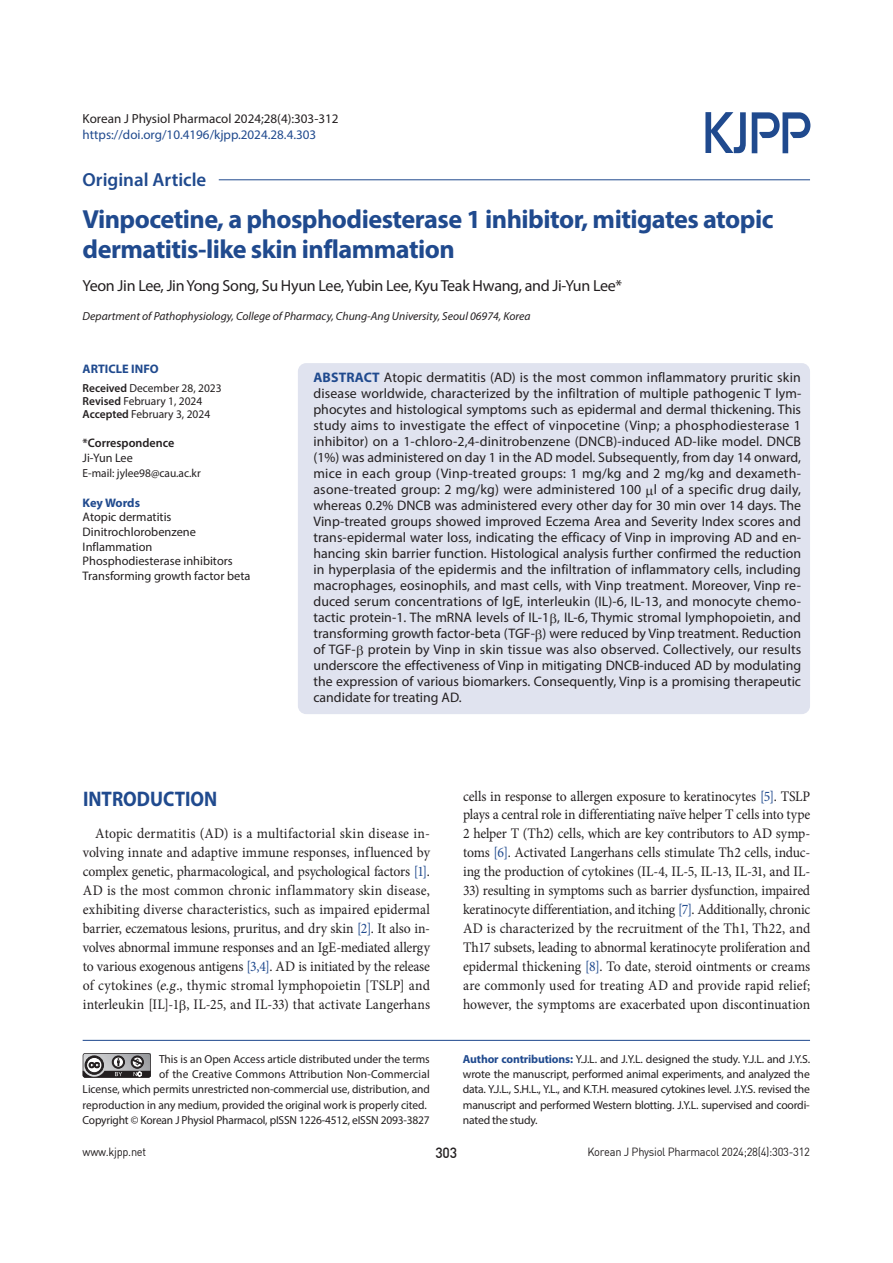
<style>
.page{position:relative;width:893px;height:1263px;background:#fff}
.page>*{position:absolute;margin:0;border:0;box-sizing:border-box;transform-origin:0 0}
.t1{font:700 26.25px/29.1px "Myriad Pro";letter-spacing:-.02em;color:#204a8e}
.t2{font:700 21.15px "Myriad Pro";color:#204a8e;scale:.9 1}
.t3{font:600 18.9px "Myriad Pro";color:#204a8e}
.t4{font:16.05px "Myriad Pro";letter-spacing:-.02em;color:#231f20}
.t5{font:14.55px/18.9px "Minion Pro";color:#231f20;text-align:justify;scale:.94 1}
.t6{font:14.55px "Dinmed";color:#231f20;scale:.95 1}
.t7{font:13.8px/16px "Myriad Pro";color:#231f20;text-align:justify}
.t8{font:13.05px/15.8px "Myriad Pro";color:#204a8e}
.t9{font:12.45px/14.5px "Myriad Pro";color:#231f20}
.t10{font:600 12.45px/15.3px "Myriad Pro";color:#231f20}
.t11{font:700 12.45px "Myriad Pro";color:#204a8e}
.t12{font:11.7px/15.3px "Myriad Pro";letter-spacing:-.005em;color:#231f20;text-align:justify}
.t13{font:italic 11.7px "Myriad Pro";color:#231f20}
.t14{font:11.7px "Dinreg";letter-spacing:-.025em;color:#231f20;scale:.95 1}
.s1{color:#231f20}
.s2{font-weight:600}
.s3{font-weight:400}
.s4{font-weight:700;color:#204a8e}
.s5{color:#204a8e}
.s6{font-style:italic}
</style>
<div class="page">
<hr style="left:83px;top:1040px;width:727px;height:1px;background:#204a8e">
<svg style="left:83px;top:1053px;width:68px;height:25px;background:#7c7b7d"></svg>
<hr style="left:219px;top:179px;width:591px;height:1px;background:#204a8e">
<svg style="left:705px;top:112px;width:105px;height:41px"></svg>
<div style="left:298px;top:363px;width:512px;height:351px;background:#e0e3ef;border-radius:8px"></div>
<p class="t8" style="left:83px;top:112px;width:257px"><span class="s1">Korean J Physiol Pharmacol 2024;28(4):303-312 </span>https://doi.org/10.4196/kjpp.2024.28.4.303</p>
<p class="t3" style="left:83px;top:173px;width:125px">Original Article</p>
<p class="t1" style="left:83px;top:207px;width:692px">Vinpocetine, a phosphodiesterase 1 inhibitor, mitigates atopic dermatitis-like skin inflammation</p>
<p class="t4" style="left:83px;top:279px;width:541px">Yeon Jin Lee, Jin Yong Song, Su Hyun Lee, Yubin Lee, Kyu Teak Hwang, and Ji-Yun Lee*</p>
<p class="t13" style="left:83px;top:309px;width:449px">Department of Pathophysiology, College of Pharmacy, Chung-Ang University, Seoul 06974, Korea</p>
<p class="t11" style="left:83px;top:365px;width:78px">ARTICLE INFO</p>
<p class="t12" style="left:83px;top:382px;width:140px;line-height:13px;text-align:left"><span class="s2">Received</span> December 28, 2023<br><span class="s2">Revised</span> February 1, 2024<br><span class="s2">Accepted</span> February 3, 2024</p>
<p class="t10" style="left:83px;top:436px;width:93px">*Correspondence<br><span class="s3">Ji-Yun Lee</span></p>
<p class="t12" style="left:83px;top:466px;width:120px">E-mail: jylee98@cau.ac.kr</p>
<p class="t9" style="left:83px;top:496px;width:169px"><span class="s4">Key Words<br></span>Atopic dermatitis<br>Dinitrochlorobenzene<br>Inflammation<br>Phosphodiesterase inhibitors<br>Transforming growth factor beta</p>
<p class="t7" style="left:313px;top:370px;width:489px"><span class="s4">ABSTRACT</span> Atopic dermatitis (AD) is the most common inflammatory pruritic skin disease worldwide, characterized by the infiltration of multiple pathogenic T lym&shy;phocytes and histological symptoms such as epidermal and dermal thickening. This study aims to investigate the effect of vinpocetine (Vinp; a phosphodiesterase 1 inhibitor) on a 1-chloro-2,4-dinitrobenzene (DNCB)-induced AD-like model. DNCB (1%) was administered on day 1 in the AD model. Subsequently, from day 14 onward, mice in each group (Vinp-treated groups: 1 mg/kg and 2 mg/kg and dexameth&shy;asone-treated group: 2 mg/kg) were administered 100 l of a specific drug daily, whereas 0.2% DNCB was administered every other day for 30 min over 14 days. The Vinp-treated groups showed improved Eczema Area and Severity Index scores and trans-epidermal water loss, indicating the efficacy of Vinp in improving AD and en&shy;hancing skin barrier function. Histological analysis further confirmed the reduction in hyperplasia of the epidermis and the infiltration of inflammatory cells, including macrophages, eosinophils, and mast cells, with Vinp treatment. Moreover, Vinp re&shy;duced serum concentrations of IgE, interleukin (IL)-6, IL-13, and monocyte chemo&shy;tactic protein-1. The mRNA levels of IL-1 , IL-6, Thymic stromal lymphopoietin, and transforming growth factor-beta (TGF- ) were reduced by Vinp treatment. Reduction of TGF- protein by Vinp in skin tissue was also observed. Collectively, our results underscore the effectiveness of Vinp in mitigating DNCB-induced AD by modulating the expression of various biomarkers. Consequently, Vinp is a promising therapeutic candidate for treating AD.</p>
<p class="t2" style="left:83px;top:791px;width:151px">INTRODUCTION</p>
<p class="t5" style="left:83px;top:826px;width:371px;text-indent:12px">Atopic dermatitis (AD) is a multifactorial skin disease in&shy;volving innate and adaptive immune responses, influenced by complex genetic, pharmacological, and psychological factors <span class="s5">[1]</span>.<br>AD is the most common chronic inflammatory skin disease, exhibiting diverse characteristics, such as impaired epidermal barrier, eczematous lesions, pruritus, and dry skin <span class="s5">[2]</span>. It also in&shy;volves abnormal immune responses and an IgE-mediated allergy to various exogenous antigens <span class="s5">[3,4]</span>. AD is initiated by the release of cytokines (<span class="s6">e.g</span>., thymic stromal lymphopoietin [TSLP] and interleukin [IL]-1 , IL-25, and IL-33) that activate Langerhans</p>
<p class="t12" style="left:83px;top:1052px;width:349px;text-align:right">This is an Open Access article distributed under the terms<br>of the Creative Commons Attribution Non-Commercial<br>License, which permits unrestricted non-commercial use, distribution, and reproduction in any medium, provided the original work is properly cited.<br>Copyright © Korean J Physiol Pharmacol, pISSN 1226-4512, eISSN 2093-3827</p>
<p class="t5" style="left:463px;top:788px;width:371px">cells in response to allergen exposure to keratinocytes <span class="s5">[5]</span>. TSLP plays a central role in differentiating naïve helper T cells into type 2 helper T (Th2) cells, which are key contributors to AD symp&shy;toms <span class="s5">[6]</span>. Activated Langerhans cells stimulate Th2 cells, induc&shy;ing the production of cytokines (IL-4, IL-5, IL-13, IL-31, and IL-</p>
<p class="t5" style="left:463px;top:882px;width:371px">33) resulting in symptoms such as barrier dysfunction, impaired keratinocyte differentiation, and itching <span class="s5">[7]</span>. Additionally, chronic AD is characterized by the recruitment of the Th1, Th22, and Th17 subsets, leading to abnormal keratinocyte proliferation and epidermal thickening <span class="s5">[8]</span>. To date, steroid ointments or creams are commonly used for treating AD and provide rapid relief; however, the symptoms are exacerbated upon discontinuation</p>
<p class="t12" style="left:463px;top:1052px;width:349px"><span class="s4">Author contributions:</span> Y.J.L. and J.Y.L. designed the study. Y.J.L. and J.Y.S. wrote the manuscript, performed animal experiments, and analyzed the data. Y.J.L., S.H.L., Y.L., and K.T.H. measured cytokines level. J.Y.S. revised the manuscript and performed Western blotting. J.Y.L. supervised and coordi&shy;nated the study.</p>
<p class="t14" style="left:83px;top:1144px;width:68px">www.kjpp.net</p>
<p class="t6" style="left:436px;top:1143px;width:24px">303</p>
<p class="t14" style="left:587px;top:1144px;width:236px">Korean J Physiol Pharmacol 2024;28(4):303-312</p>
</div>
